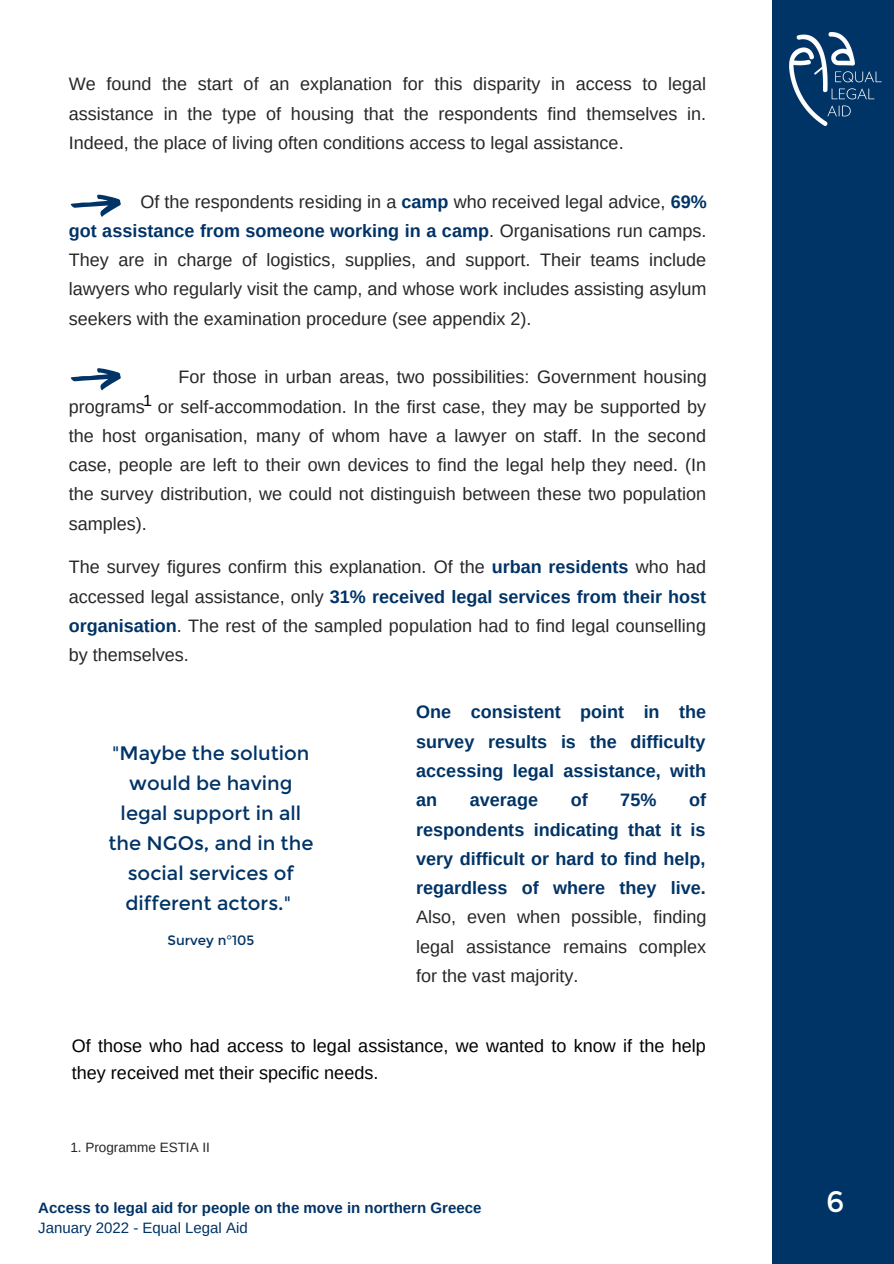
<style>
.page{position:relative;width:894px;height:1264px;background:#fff}
.page>*{position:absolute;margin:0;border:0;box-sizing:border-box;transform-origin:0 0}
.t1{font:29.55px "Montserrat";color:#fff}
.t2{font:19.5px/30px "Montserrat";color:#036;text-align:center}
.t3{font:18px/29.2px "Arimo";color:#272727;text-align:justify}
.t4{font:700 18px/29.2px "Arimo";color:#036;text-align:justify}
.t5{font:18px/27px "Arimo";color:#000}
.t6{font:16.2px "Arimo";color:#000}
.t7{font:700 15px "Arimo";color:#036}
.t8{font:15px "Arimo";color:#036}
.t9{font:13.5px "Arimo";color:#272727}
.t10{font:13.5px "Montserrat";color:#036}
.s1{font-weight:700;color:#036}
</style>
<div class="page">
<div style="left:772px;top:0;width:121px;height:1263px;background:#036"></div>
<svg style="left:70px;top:194px;width:51px;height:23px"></svg>
<svg style="left:70px;top:368px;width:51px;height:22px"></svg>
<img style="left:789px;top:33px;width:92px;height:92px">
<p class="t3" style="left:69px;top:70px;width:639px">We found the start of an explanation for this disparity in access to legal assistance in the type of housing that the respondents find themselves in.<br>Indeed, the place of living often conditions access to legal assistance.</p>
<p class="t3" style="left:69px;top:187px;width:639px;text-indent:72px">Of the respondents residing in a <span class="s1">camp</span> who received legal advice, <span class="s1">69% got assistance from someone working in a camp</span>. Organisations run camps.<br>They are in charge of logistics, supplies, and support. Their teams include lawyers who regularly visit the camp, and whose work includes assisting asylum seekers with the examination procedure (see appendix 2).</p>
<p class="t3" style="left:69px;top:362px;width:639px;text-indent:110px">For those in urban areas, two possibilities: Government housing programs or self-accommodation. In the first case, they may be supported by the host organisation, many of whom have a lawyer on staff. In the second case, people are left to their own devices to find the legal help they need. (In the survey distribution, we could not distinguish between these two population samples).</p>
<p class="t3" style="left:69px;top:552px;width:638px">The survey figures confirm this explanation. Of the <span class="s1">urban residents</span> who had accessed legal assistance, only <span class="s1">31% received legal services from their host organisation</span>. The rest of the sampled population had to find legal counselling by themselves.</p>
<p class="t6" style="left:143px;top:391px;width:10px">1</p>
<p class="t2" style="left:108px;top:738px;width:206px">"Maybe the solution would be having legal support in all the NGOs, and in the social services of different actors."</p>
<p class="t10" style="left:167px;top:931px;width:88px">Survey n°105</p>
<p class="t4" style="left:416px;top:697px;width:291px">One consistent point in the survey results is the difficulty accessing legal assistance, with an</p>
<p class="t4" style="left:416px;top:785px;width:291px;text-indent:273px">of respondents indicating that it is very difficult or hard to find help, regardless of where they live.</p>
<p class="t3" style="left:416px;top:902px;width:292px">Also, even when possible, finding legal assistance remains complex for the vast majority.</p>
<p class="t4" style="left:470px;top:785px;width:70px">average</p>
<p class="t4" style="left:570px;top:785px;width:18px">of</p>
<p class="t4" style="left:620px;top:785px;width:38px">75%</p>
<p class="t5" style="left:72px;top:1031px;width:635px">Of those who had access to legal assistance, we wanted to know if the help they received met their specific needs.</p>
<p class="t9" style="left:70px;top:1140px;width:141px">1. Programme ESTIA II</p>
<p class="t7" style="left:38px;top:1199px;width:444px">Access to legal aid for people on the move in northern Greece</p>
<p class="t8" style="left:38px;top:1219px;width:211px">January 2022 - Equal Legal Aid</p>
<h1 class="t1" style="left:825px;top:1182px;width:20px">6</h1>
</div>
